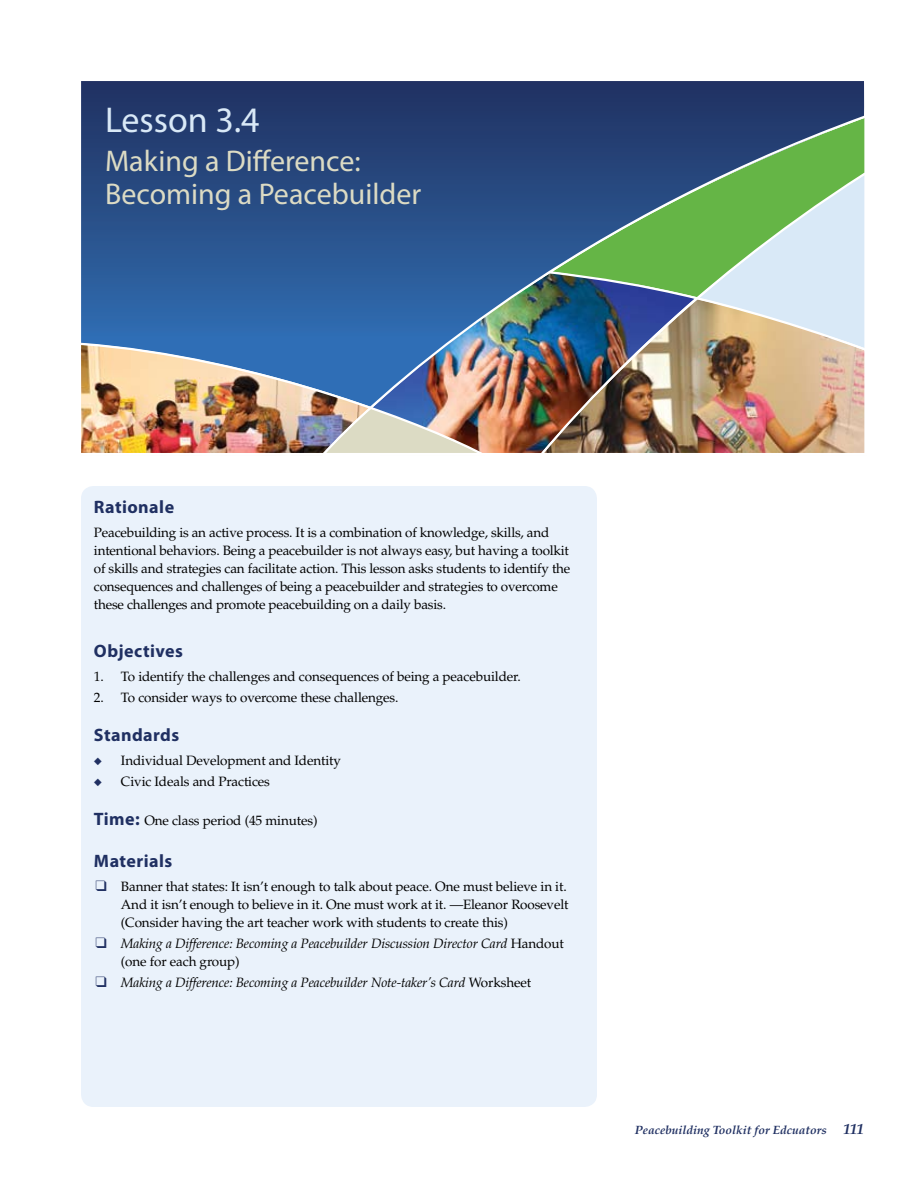
<style>
.page{position:relative;width:918px;height:1188px;background:#fff}
.page>*{position:absolute;margin:0;border:0;box-sizing:border-box;transform-origin:0 0}
.t1{font:36px "Myriad Pro";color:#d9e9f7}
.t2{font:30px/33px "Myriad Pro";color:#dcdbc4}
.t3{font:700 18px "Myriad Pro";letter-spacing:.025em;color:#203062}
.t4{font:13.5px/18px "Palatino LT Std";letter-spacing:-.01em;color:#000}
.t5{font:italic 13.5px/18px "Palatino LT Std";letter-spacing:-.01em;color:#000}
.t6{font:italic 700 12px "Palatino LT Std";color:#203062}
.s1{color:#203062}
.s2{font-family:"Myriad Pro";font-weight:700;font-size:18px;color:#203062}
.s3{font-style:normal}
.s4{font-size:15px}
</style>
<div class="page">
<svg style="left:82px;top:82px;width:781px;height:259px"></svg>
<svg style="left:320px;top:113px;width:543px;height:339px"></svg>
<img style="left:539px;top:170px;width:324px;height:282px">
<img style="left:82px;top:341px;width:405px;height:111px">
<div style="left:78px;top:78px;width:789px;height:378px;border:3px solid #fff"></div>
<div style="left:81px;top:486px;width:516px;height:621px;background:#eaf2fb;border-radius:13px"></div>
<h1 class="t1" style="left:105px;top:98px;width:156px">Lesson 3.4</h1>
<h2 class="t2" style="left:105px;top:144px;width:318px">Making a Difference:<br>Becoming a Peacebuilder</h2>
<h3 class="t3" style="left:94px;top:495px;width:82px">Rationale</h3>
<p class="t4" style="left:94px;top:524px;width:478px">Peacebuilding is an active process. It is a combination of knowledge, skills, and intentional behaviors. Being a peacebuilder is not always easy, but having a toolkit of skills and strategies can facilitate action. This lesson asks students to identify the consequences and challenges of being a peacebuilder and strategies to overcome these challenges and promote peacebuilding on a daily basis.</p>
<h3 class="t3" style="left:94px;top:639px;width:91px">Objectives</h3>
<p class="t4" style="left:94px;top:668px;width:428px">1. To identify the challenges and consequences of being a peacebuilder.</p>
<p class="t4" style="left:94px;top:689px;width:306px">2. To consider ways to overcome these challenges.</p>
<h3 class="t3" style="left:94px;top:723px;width:87px">Standards</h3>
<p class="t4" style="left:94px;top:752px;width:249px"><span class="s1">◆</span> Individual Development and Identity</p>
<p class="t4" style="left:94px;top:773px;width:178px"><span class="s1">◆</span> Civic Ideals and Practices</p>
<p class="t4" style="left:94px;top:812px;width:225px"><span class="s2">Time:</span> One class period (45 minutes)</p>
<h3 class="t3" style="left:94px;top:849px;width:80px">Materials</h3>
<p class="t4" style="left:121px;top:878px;width:449px;text-indent:-26px"><span class="s1">❑</span> Banner that states: It isn’t enough to talk about peace. One must believe in it.<br>And it isn’t enough to believe in it. One must work at it. —Eleanor Roosevelt (Consider having the art teacher work with students to create this)</p>
<p class="t5" style="left:121px;top:935px;width:445px;text-indent:-25px"><span class="s1">❑</span> Making a Difference: Becoming a Peacebuilder Discussion Director Card <span class="s3">Handout (one for each group)</span></p>
<p class="t5" style="left:95px;top:974px;width:437px"><span class="s1">❑</span> Making a Difference: Becoming a Peacebuilder Note-taker’s Card <span class="s3">Worksheet</span></p>
<p class="t6" style="left:635px;top:1123px;width:231px">Peacebuilding Toolkit for Edcuators <span class="s4">111</span></p>
</div>
